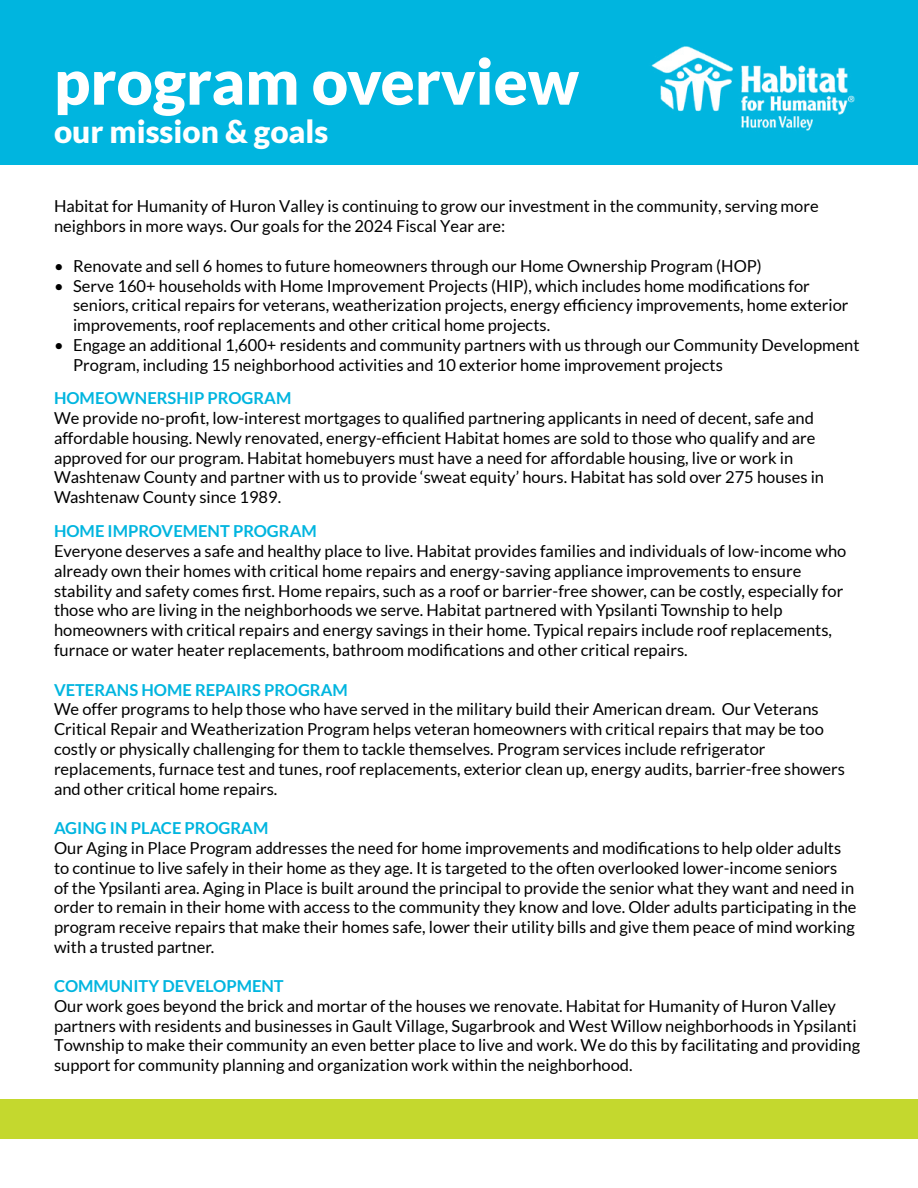
<style>
.page{position:relative;width:918px;height:1188px;background:#fff}
.page>*{position:absolute;margin:0;border:0;box-sizing:border-box;transform-origin:0 0}
.t1{font:900 63px "Lato";color:#fff}
.t2{font:900 31.5px "Lato";color:#fff}
.t3{font:16.5px/19.8px "Lato";color:#000}
.t4{font:700 16.5px "Lato";color:#00b5df}
</style>
<div class="page">
<div style="left:0;top:0;width:918px;height:165px;background:#00b5df"></div>
<div style="left:0;top:1099px;width:918px;height:40px;background:#c4d82e"></div>
<img style="left:651px;top:46px;width:204px;height:85px">
<h1 class="t1" style="left:54px;top:45px;width:527px">program overview</h1>
<h2 class="t2" style="left:54px;top:113px;width:276px">our mission &amp; goals</h2>
<p class="t3" style="left:54px;top:196px;width:766px">Habitat for Humanity of Huron Valley is continuing to grow our investment in the community, serving more neighbors in more ways. Our goals for the 2024 Fiscal Year are:</p>
<p class="t3" style="left:54px;top:256px;width:709px">• Renovate and sell 6 homes to future homeowners through our Home Ownership Program (HOP)</p>
<p class="t3" style="left:73px;top:276px;width:777px;text-indent:-19px">• Serve 160+ households with Home Improvement Projects (HIP), which includes home modifications for seniors, critical repairs for veterans, weatherization projects, energy efficiency improvements, home exterior improvements, roof replacements and other critical home projects.</p>
<p class="t3" style="left:73px;top:335px;width:788px;text-indent:-19px">• Engage an additional 1,600+ residents and community partners with us through our Community Development<br>Program, including 15 neighborhood activities and 10 exterior home improvement projects</p>
<p class="t4" style="left:54px;top:389px;width:239px">HOMEOWNERSHIP PROGRAM</p>
<p class="t3" style="left:54px;top:408px;width:772px">We provide no-profit, low-interest mortgages to qualified partnering applicants in need of decent, safe and affordable housing. Newly renovated, energy-efficient Habitat homes are sold to those who qualify and are approved for our program. Habitat homebuyers must have a need for affordable housing, live or work in Washtenaw County and partner with us to provide ‘sweat equity’ hours. Habitat has sold over 275 houses in Washtenaw County since 1989.</p>
<p class="t4" style="left:54px;top:522px;width:264px">HOME IMPROVEMENT PROGRAM</p>
<p class="t3" style="left:54px;top:541px;width:794px">Everyone deserves a safe and healthy place to live. Habitat provides families and individuals of low-income who already own their homes with critical home repairs and energy-saving appliance improvements to ensure stability and safety comes first. Home repairs, such as a roof or barrier-free shower, can be costly, especially for those who are living in the neighborhoods we serve. Habitat partnered with Ypsilanti Township to help homeowners with critical repairs and energy savings in their home. Typical repairs include roof replacements, furnace or water heater replacements, bathroom modifications and other critical repairs.</p>
<p class="t4" style="left:54px;top:680px;width:295px">VETERANS HOME REPAIRS PROGRAM</p>
<p class="t3" style="left:54px;top:699px;width:792px">We offer programs to help those who have served in the military build their American dream. Our Veterans Critical Repair and Weatherization Program helps veteran homeowners with critical repairs that may be too costly or physically challenging for them to tackle themselves. Program services include refrigerator replacements, furnace test and tunes, roof replacements, exterior clean up, energy audits, barrier-free showers and other critical home repairs.</p>
<p class="t4" style="left:54px;top:819px;width:216px">AGING IN PLACE PROGRAM</p>
<p class="t3" style="left:54px;top:838px;width:804px">Our Aging in Place Program addresses the need for home improvements and modifications to help older adults to continue to live safely in their home as they age. It is targeted to the often overlooked lower-income seniors<br>of the Ypsilanti area. Aging in Place is built around the principal to provide the senior what they want and need in order to remain in their home with access to the community they know and love. Older adults participating in the program receive repairs that make their homes safe, lower their utility bills and give them peace of mind working with a trusted partner.</p>
<p class="t4" style="left:54px;top:976px;width:231px">COMMUNITY DEVELOPMENT</p>
<p class="t3" style="left:54px;top:996px;width:808px">Our work goes beyond the brick and mortar of the houses we renovate. Habitat for Humanity of Huron Valley partners with residents and businesses in Gault Village, Sugarbrook and West Willow neighborhoods in Ypsilanti Township to make their community an even better place to live and work. We do this by facilitating and providing support for community planning and organization work within the neighborhood.</p>
</div>
